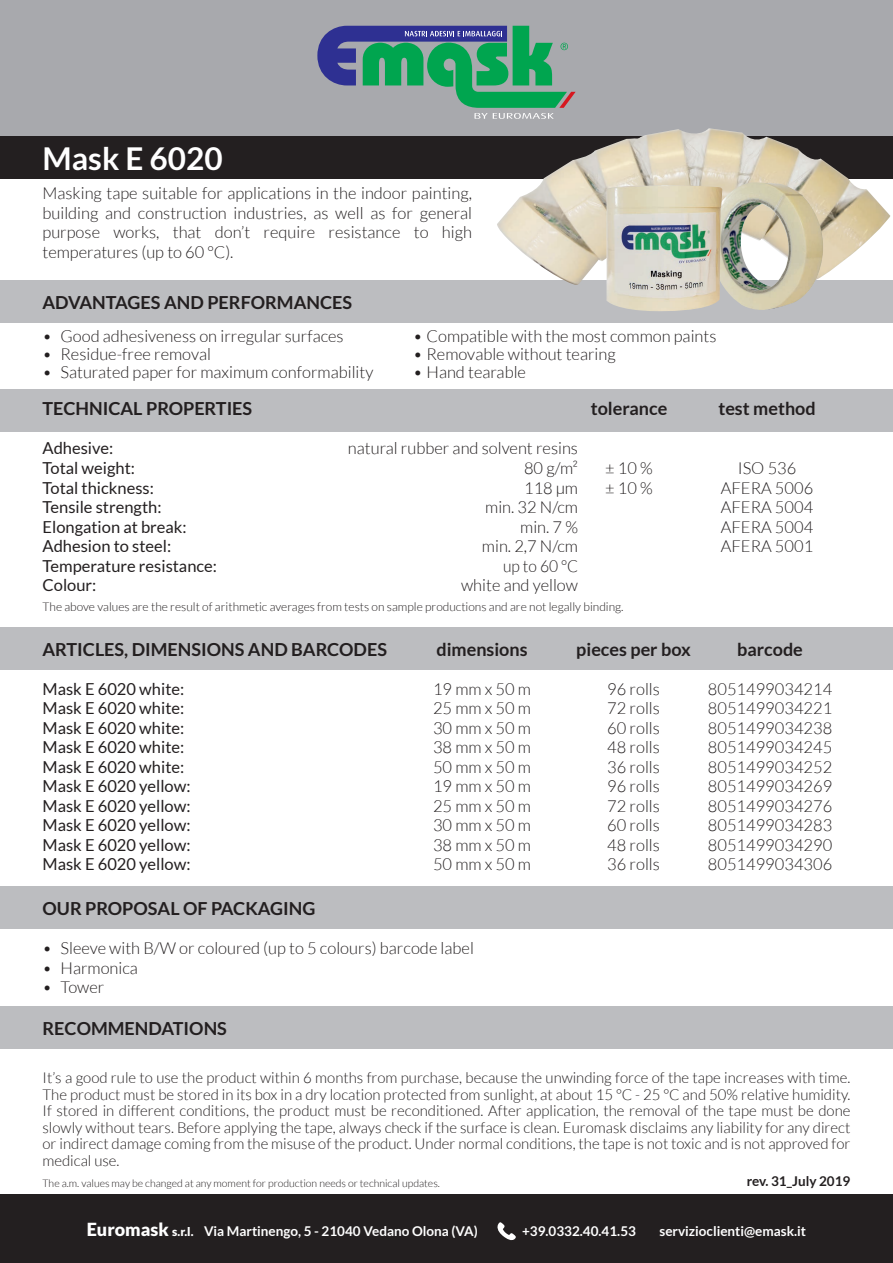
<style>
.page{position:relative;width:893px;height:1263px;background:#fff}
.page>*{position:absolute;margin:0;border:0;box-sizing:border-box;transform-origin:0 0}
.t1{font:700 31.5px "Lato";color:#fff}
.t2{font:700 18px "Lato";color:#231f20}
.t3{font:300 16.5px/19.5px "Lato";color:#231f20;text-align:justify}
.t4{font:16.5px "Lato";color:#231f20}
.t5{font:300 16.5px "Lato";color:#231f20;scale:.95 1}
.t6{font:300 15px/16.5px "Lato";color:#231f20;text-align:justify}
.t7{font:700 13.5px "Lato";color:#fff}
.t8{font:700 13.5px "Lato";color:#231f20}
.t9{font:300 12px "Lato";color:#231f20}
.t10{font:300 10.5px "Lato";color:#231f20}
.s1{font-weight:900;font-size:18px}
.s2{font-weight:900;font-size:12px}
</style>
<div class="page">
<div style="left:0;top:389px;width:893px;height:42px;background:#bcbdc0"></div>
<div style="left:0;top:627px;width:893px;height:43px;background:#bcbdc0"></div>
<div style="left:0;top:1006px;width:893px;height:42px;background:#bcbdc0"></div>
<div style="left:0;top:886px;width:893px;height:43px;background:#bcbdc0"></div>
<div style="left:0;top:280px;width:893px;height:43px;background:#bcbdc0"></div>
<div style="left:0;top:0;width:893px;height:136px;background:#a8a9ad"></div>
<div style="left:0;top:136px;width:893px;height:43px;background:#231f20"></div>
<div style="left:0;top:1195px;width:893px;height:68px;background:#231f20"></div>
<svg style="left:317px;top:26px;width:259px;height:93px"></svg>
<img style="left:497px;top:128px;width:393px;height:157px">
<img style="left:707px;top:182px;width:119px;height:128px">
<img style="left:606px;top:185px;width:116px;height:126px">
<svg style="left:497px;top:1222px;width:19px;height:19px"></svg>
<p class="t1" style="left:43px;top:140px;width:182px">Mask E 6020</p>
<p class="t3" style="left:43px;top:184px;width:431px">Masking tape suitable for applications in the indoor painting, building and construction industries, as well as for general purpose works, that don’t require resistance to high temperatures (up to 60 °C).</p>
<p class="t2" style="left:43px;top:292px;width:311px">ADVANTAGES AND PERFORMANCES</p>
<p class="t3" style="left:43px;top:326px;width:303px">• Good adhesiveness on irregular surfaces</p>
<p class="t3" style="left:413px;top:326px;width:305px">• Compatible with the most common paints</p>
<p class="t3" style="left:43px;top:344px;width:170px">• Residue-free removal</p>
<p class="t3" style="left:413px;top:344px;width:204px">• Removable without tearing</p>
<p class="t3" style="left:43px;top:362px;width:332px">• Saturated paper for maximum conformability</p>
<p class="t3" style="left:413px;top:362px;width:114px">• Hand tearable</p>
<p class="t2" style="left:43px;top:399px;width:211px">TECHNICAL PROPERTIES</p>
<p class="t2" style="left:591px;top:399px;width:78px">tolerance</p>
<p class="t2" style="left:718px;top:399px;width:99px">test method</p>
<p class="t4" style="left:43px;top:439px;width:72px">Adhesive:</p>
<p class="t3" style="left:348px;top:439px;width:232px">natural rubber and solvent resins</p>
<p class="t4" style="left:43px;top:459px;width:94px">Total weight:</p>
<p class="t3" style="left:524px;top:458px;width:55px">80 g/m²</p>
<p class="t3" style="left:605px;top:458px;width:49px">± 10 %</p>
<p class="t3" style="left:738px;top:458px;width:60px">ISO 536</p>
<p class="t4" style="left:43px;top:478px;width:113px">Total thickness:</p>
<p class="t3" style="left:524px;top:478px;width:55px">118 μm</p>
<p class="t3" style="left:605px;top:478px;width:49px">± 10 %</p>
<p class="t3" style="left:721px;top:478px;width:94px">AFERA 5006</p>
<p class="t4" style="left:43px;top:498px;width:120px">Tensile strength:</p>
<p class="t3" style="left:485px;top:497px;width:94px">min. 32 N/cm</p>
<p class="t3" style="left:721px;top:497px;width:94px">AFERA 5004</p>
<p class="t4" style="left:43px;top:517px;width:146px">Elongation at break:</p>
<p class="t3" style="left:520px;top:517px;width:59px">min. 7 %</p>
<p class="t3" style="left:721px;top:517px;width:94px">AFERA 5004</p>
<p class="t4" style="left:43px;top:537px;width:130px">Adhesion to steel:</p>
<p class="t3" style="left:482px;top:536px;width:98px">min. 2,7 N/cm</p>
<p class="t3" style="left:721px;top:536px;width:94px">AFERA 5001</p>
<p class="t4" style="left:43px;top:556px;width:176px">Temperature resistance:</p>
<p class="t5" style="left:503px;top:557px;width:80px">up to 60 °C</p>
<p class="t4" style="left:43px;top:576px;width:55px">Colour:</p>
<p class="t3" style="left:461px;top:575px;width:118px">white and yellow</p>
<p class="t9" style="left:43px;top:600px;width:583px">The above values are the result of arithmetic averages from tests on sample productions and are not legally binding.</p>
<p class="t2" style="left:43px;top:639px;width:346px">ARTICLES, DIMENSIONS AND BARCODES</p>
<p class="t2" style="left:436px;top:639px;width:93px">dimensions</p>
<p class="t2" style="left:576px;top:639px;width:116px">pieces per box</p>
<p class="t2" style="left:737px;top:639px;width:67px">barcode</p>
<p class="t4" style="left:43px;top:679px;width:143px">Mask E 6020 white:</p>
<p class="t3" style="left:433px;top:679px;width:99px">19 mm x 50 m</p>
<p class="t3" style="left:607px;top:679px;width:54px">96 rolls</p>
<p class="t3" style="left:708px;top:679px;width:126px">8051499034214</p>
<p class="t4" style="left:43px;top:699px;width:143px">Mask E 6020 white:</p>
<p class="t3" style="left:433px;top:698px;width:99px">25 mm x 50 m</p>
<p class="t3" style="left:607px;top:698px;width:54px">72 rolls</p>
<p class="t3" style="left:708px;top:698px;width:126px">8051499034221</p>
<p class="t4" style="left:43px;top:718px;width:143px">Mask E 6020 white:</p>
<p class="t3" style="left:433px;top:718px;width:99px">30 mm x 50 m</p>
<p class="t3" style="left:607px;top:718px;width:54px">60 rolls</p>
<p class="t3" style="left:708px;top:718px;width:126px">8051499034238</p>
<p class="t4" style="left:43px;top:738px;width:143px">Mask E 6020 white:</p>
<p class="t3" style="left:433px;top:737px;width:99px">38 mm x 50 m</p>
<p class="t3" style="left:607px;top:737px;width:54px">48 rolls</p>
<p class="t3" style="left:708px;top:737px;width:126px">8051499034245</p>
<p class="t4" style="left:43px;top:757px;width:143px">Mask E 6020 white:</p>
<p class="t3" style="left:433px;top:757px;width:99px">50 mm x 50 m</p>
<p class="t3" style="left:607px;top:757px;width:54px">36 rolls</p>
<p class="t3" style="left:708px;top:757px;width:126px">8051499034252</p>
<p class="t4" style="left:43px;top:777px;width:150px">Mask E 6020 yellow:</p>
<p class="t3" style="left:433px;top:776px;width:99px">19 mm x 50 m</p>
<p class="t3" style="left:607px;top:776px;width:54px">96 rolls</p>
<p class="t3" style="left:708px;top:776px;width:126px">8051499034269</p>
<p class="t4" style="left:43px;top:796px;width:150px">Mask E 6020 yellow:</p>
<p class="t3" style="left:433px;top:796px;width:99px">25 mm x 50 m</p>
<p class="t3" style="left:607px;top:796px;width:54px">72 rolls</p>
<p class="t3" style="left:708px;top:796px;width:126px">8051499034276</p>
<p class="t4" style="left:43px;top:816px;width:150px">Mask E 6020 yellow:</p>
<p class="t3" style="left:433px;top:815px;width:99px">30 mm x 50 m</p>
<p class="t3" style="left:607px;top:815px;width:54px">60 rolls</p>
<p class="t3" style="left:708px;top:815px;width:126px">8051499034283</p>
<p class="t4" style="left:43px;top:835px;width:150px">Mask E 6020 yellow:</p>
<p class="t3" style="left:433px;top:835px;width:99px">38 mm x 50 m</p>
<p class="t3" style="left:607px;top:835px;width:54px">48 rolls</p>
<p class="t3" style="left:708px;top:835px;width:126px">8051499034290</p>
<p class="t4" style="left:43px;top:855px;width:150px">Mask E 6020 yellow:</p>
<p class="t3" style="left:433px;top:854px;width:99px">50 mm x 50 m</p>
<p class="t3" style="left:607px;top:854px;width:54px">36 rolls</p>
<p class="t3" style="left:708px;top:854px;width:126px">8051499034306</p>
<p class="t2" style="left:43px;top:898px;width:275px">OUR PROPOSAL OF PACKAGING</p>
<p class="t3" style="left:43px;top:938px;width:433px">• Sleeve with B/W or coloured (up to 5 colours) barcode label</p>
<p class="t3" style="left:43px;top:958px;width:97px">• Harmonica</p>
<p class="t3" style="left:43px;top:977px;width:63px">• Tower</p>
<p class="t2" style="left:43px;top:1018px;width:186px">RECOMMENDATIONS</p>
<p class="t6" style="left:43px;top:1069px;width:809px">It’s a good rule to use the product within 6 months from purchase, because the unwinding force of the tape increases with time.<br>The product must be stored in its box in a dry location protected from sunlight, at about 15 °C - 25 °C and 50% relative humidity.<br>If stored in different conditions, the product must be reconditioned. After application, the removal of the tape must be done slowly without tears. Before applying the tape, always check if the surface is clean. Euromask disclaims any liability for any direct or indirect damage coming from the misuse of the product. Under normal conditions, the tape is not toxic and is not approved for medical use.</p>
<p class="t10" style="left:43px;top:1177px;width:399px">The a.m. values may be changed at any moment for production needs or technical updates.</p>
<p class="t8" style="left:747px;top:1174px;width:105px">rev. 31_July 2019</p>
<p class="t7" style="left:87px;top:1223px;width:392px"><span class="s1">Euromask</span> <span class="s2">s.r.l.</span> Via Martinengo, 5 - 21040 Vedano Olona (VA)</p>
<p class="t7" style="left:522px;top:1223px;width:115px">+39.0332.40.41.53</p>
<p class="t7" style="left:659px;top:1223px;width:148px">servizioclienti@emask.it</p>
</div>
